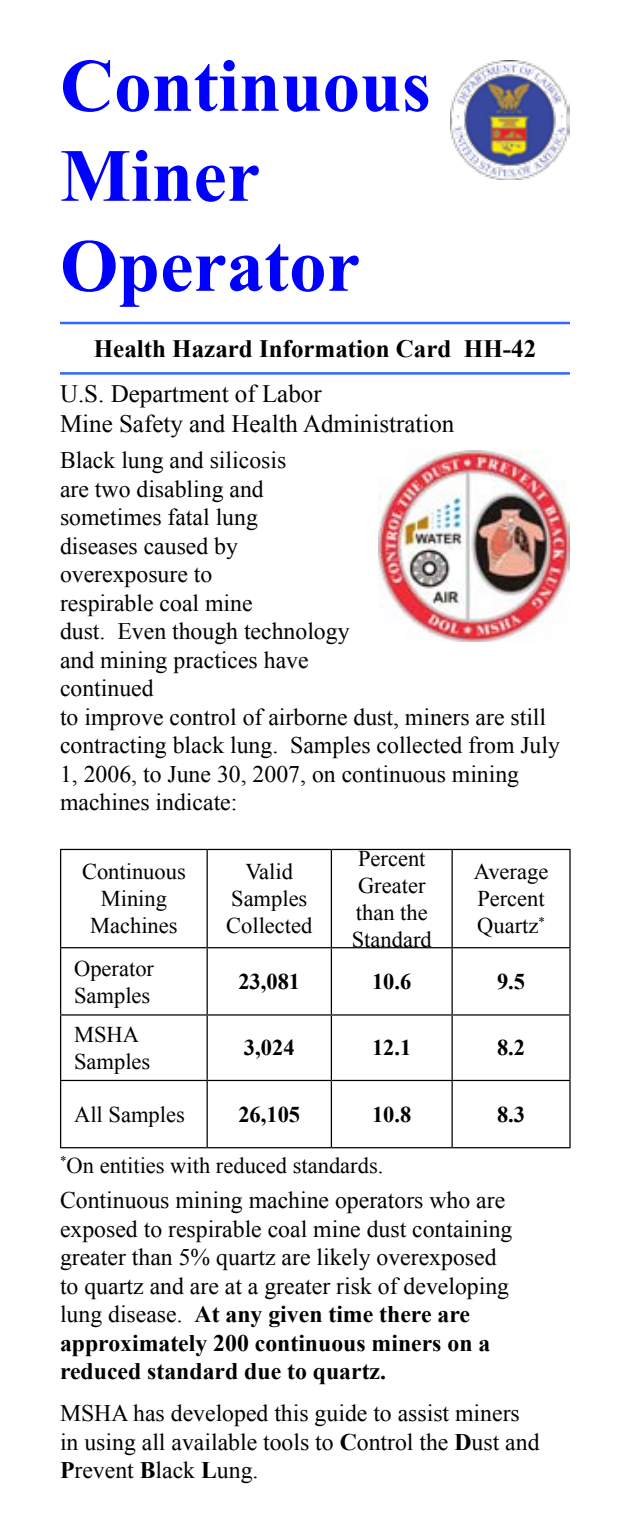
<style>
.page{position:relative;width:630px;height:1530px;background:#fff}
.page>*{position:absolute;margin:0;border:0;box-sizing:border-box;transform-origin:0 0}
.t1{font:700 75px/90px "Times New Roman";color:#00f}
.t2{font:25px/30px "Times New Roman";color:#000}
.t3{font:700 25px "Times New Roman";color:#000}
.t4{font:23.75px/28.5px "Times New Roman";color:#000}
.t5{font:22.5px/27px "Times New Roman";color:#000}
.t6{font:700 22.5px "Times New Roman";color:#000}
.s1{font-weight:700}
</style>
<div class="page">
<img style="left:450px;top:60px;width:120px;height:119px">
<hr style="left:60px;top:322px;width:510px;height:2px;background:#36f">
<hr style="left:60px;top:372px;width:510px;height:3px;background:#36f">
<img style="left:378px;top:450px;width:192px;height:192px">
<hr style="left:60px;top:849px;width:147px;height:1px;background:#000">
<hr style="left:60px;top:850px;width:1px;height:97px;background:#000">
<hr style="left:207px;top:849px;width:124px;height:1px;background:#000">
<hr style="left:207px;top:850px;width:1px;height:97px;background:#000">
<hr style="left:331px;top:849px;width:121px;height:1px;background:#000">
<hr style="left:331px;top:850px;width:1px;height:97px;background:#000">
<hr style="left:452px;top:849px;width:119px;height:1px;background:#000">
<hr style="left:452px;top:850px;width:1px;height:97px;background:#000">
<hr style="left:569px;top:850px;width:2px;height:97px;background:#000">
<hr style="left:60px;top:947px;width:147px;height:1px;background:#000">
<hr style="left:60px;top:948px;width:1px;height:66px;background:#000">
<hr style="left:207px;top:947px;width:124px;height:1px;background:#000">
<hr style="left:207px;top:948px;width:1px;height:66px;background:#000">
<hr style="left:331px;top:947px;width:121px;height:1px;background:#000">
<hr style="left:331px;top:948px;width:1px;height:66px;background:#000">
<hr style="left:452px;top:947px;width:119px;height:1px;background:#000">
<hr style="left:452px;top:948px;width:1px;height:66px;background:#000">
<hr style="left:569px;top:948px;width:2px;height:66px;background:#000">
<hr style="left:60px;top:1014px;width:147px;height:2px;background:#000">
<hr style="left:60px;top:1016px;width:1px;height:64px;background:#000">
<hr style="left:207px;top:1014px;width:124px;height:2px;background:#000">
<hr style="left:207px;top:1016px;width:1px;height:64px;background:#000">
<hr style="left:331px;top:1014px;width:121px;height:2px;background:#000">
<hr style="left:331px;top:1016px;width:1px;height:64px;background:#000">
<hr style="left:452px;top:1014px;width:119px;height:2px;background:#000">
<hr style="left:452px;top:1016px;width:1px;height:64px;background:#000">
<hr style="left:569px;top:1016px;width:2px;height:64px;background:#000">
<hr style="left:60px;top:1080px;width:147px;height:1px;background:#000">
<hr style="left:60px;top:1081px;width:1px;height:66px;background:#000">
<hr style="left:207px;top:1080px;width:124px;height:1px;background:#000">
<hr style="left:207px;top:1081px;width:1px;height:66px;background:#000">
<hr style="left:331px;top:1080px;width:121px;height:1px;background:#000">
<hr style="left:331px;top:1081px;width:1px;height:66px;background:#000">
<hr style="left:452px;top:1080px;width:119px;height:1px;background:#000">
<hr style="left:452px;top:1081px;width:1px;height:66px;background:#000">
<hr style="left:569px;top:1081px;width:2px;height:66px;background:#000">
<hr style="left:60px;top:1147px;width:147px;height:1px;background:#000">
<hr style="left:207px;top:1147px;width:124px;height:1px;background:#000">
<hr style="left:331px;top:1147px;width:121px;height:1px;background:#000">
<hr style="left:452px;top:1147px;width:119px;height:1px;background:#000">
<h1 class="t1" style="left:60px;top:39px;width:372px">Continuous<br>Miner<br>Operator</h1>
<p class="t3" style="left:94px;top:331px;width:444px">Health Hazard Information Card HH-42</p>
<p class="t2" style="left:60px;top:379px;width:396px">U.S. Department of Labor<br>Mine Safety and Health Administration</p>
<p class="t4" style="left:60px;top:446px;width:502px">Black lung and silicosis<br>are two disabling and<br>sometimes fatal lung<br>diseases caused by<br>overexposure to<br>respirable coal mine<br>dust. Even though technology<br>and mining practices have<br>continued<br>to improve control of airborne dust, miners are still contracting black lung. Samples collected from July<br>1, 2006, to June 30, 2007, on continuous mining machines indicate:</p>
<p class="t5" style="left:82px;top:858px;width:105px;text-align:center">Continuous<br>Mining<br>Machines</p>
<p class="t5" style="left:226px;top:858px;width:88px;text-align:center">Valid<br>Samples<br>Collected</p>
<p class="t5" style="left:352px;top:845px;width:81px">Percent<br>Greater than the<br>Standard</p>
<p class="t5" style="left:474px;top:858px;width:76px">Average<br>Percent<br>Quartz<sup>*</sup></p>
<p class="t5" style="left:74px;top:954px;width:81px">Operator<br>Samples</p>
<p class="t5" style="left:74px;top:1021px;width:78px">MSHA<br>Samples</p>
<p class="t6" style="left:238px;top:966px;width:63px">23,081</p>
<p class="t6" style="left:372px;top:966px;width:41px">10.6</p>
<p class="t6" style="left:497px;top:966px;width:30px">9.5</p>
<p class="t6" style="left:244px;top:1032px;width:52px">3,024</p>
<p class="t6" style="left:372px;top:1032px;width:41px">12.1</p>
<p class="t6" style="left:497px;top:1032px;width:30px">8.2</p>
<p class="t5" style="left:74px;top:1101px;width:112px">All Samples</p>
<p class="t6" style="left:238px;top:1099px;width:63px">26,105</p>
<p class="t6" style="left:372px;top:1099px;width:41px">10.8</p>
<p class="t6" style="left:497px;top:1099px;width:30px">8.3</p>
<p class="t5" style="left:60px;top:1151px;width:325px"><sup>*</sup>On entities with reduced standards.</p>
<p class="t4" style="left:60px;top:1186px;width:454px">Continuous mining machine operators who are exposed to respirable coal mine dust containing greater than 5% quartz are likely overexposed to quartz and are at a greater risk of developing lung disease. <span class="s1">At any given time there are approximately 200 continuous miners on a reduced standard due to quartz.</span></p>
<p class="t4" style="left:60px;top:1399px;width:481px">MSHA has developed this guide to assist miners in using all available tools to <span class="s1">C</span>ontrol the <span class="s1">D</span>ust and<br><span class="s1">P</span>revent <span class="s1">B</span>lack <span class="s1">L</span>ung.</p>
</div>
